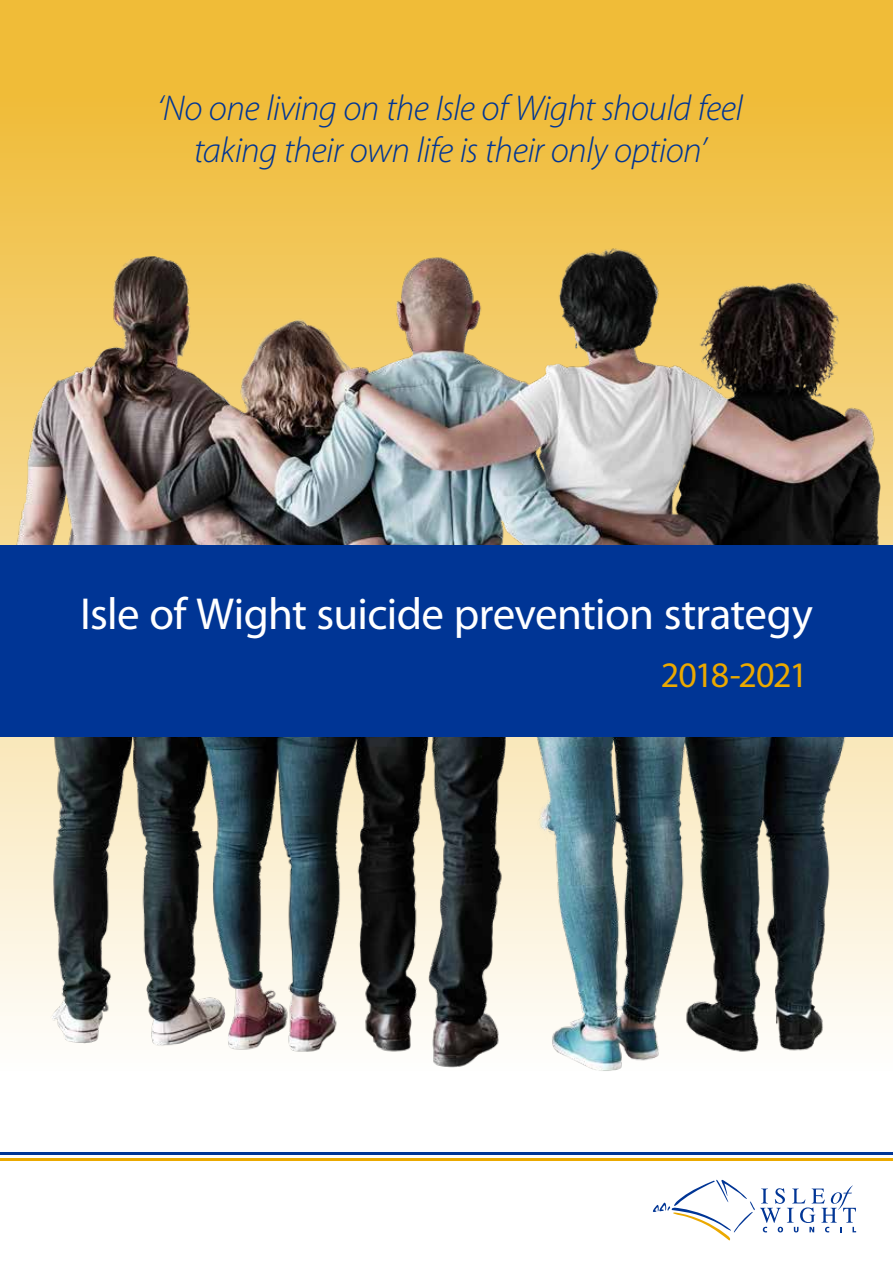
<style>
.page{position:relative;width:893px;height:1263px;background:#fff}
.page>*{position:absolute;margin:0;border:0;box-sizing:border-box;transform-origin:0 0}
.t1{font:45px "Myriad Pro";letter-spacing:-.015em;color:#fff}
.t2{font:italic 300 36px/42px "Myriad Pro";letter-spacing:-.02em;color:#003595;text-align:center}
.t3{font:36px "Myriad Pro";letter-spacing:-.05em;color:#eba900}
</style>
<div class="page">
<svg style="left:0;top:0;width:893px;height:230px;background:#f0be3f"></svg>
<hr style="left:0;top:1158px;width:893px;height:3px;background:#eba900">
<hr style="left:0;top:1152px;width:893px;height:3px;background:#003595">
<svg style="left:653px;top:1180px;width:203px;height:60px"></svg>
<img style="left:0;top:230px;width:893px;height:841px">
<div style="left:0;top:545px;width:893px;height:191px;background:#003595"></div>
<p class="t2" style="left:157px;top:87px;width:587px">‘No one living on the Isle of Wight should feel taking their own life is their only option’</p>
<p class="t1" style="left:80px;top:586px;width:734px">Isle of Wight suicide prevention strategy</p>
<p class="t3" style="left:661px;top:652px;width:149px">2018-2021</p>
</div>
